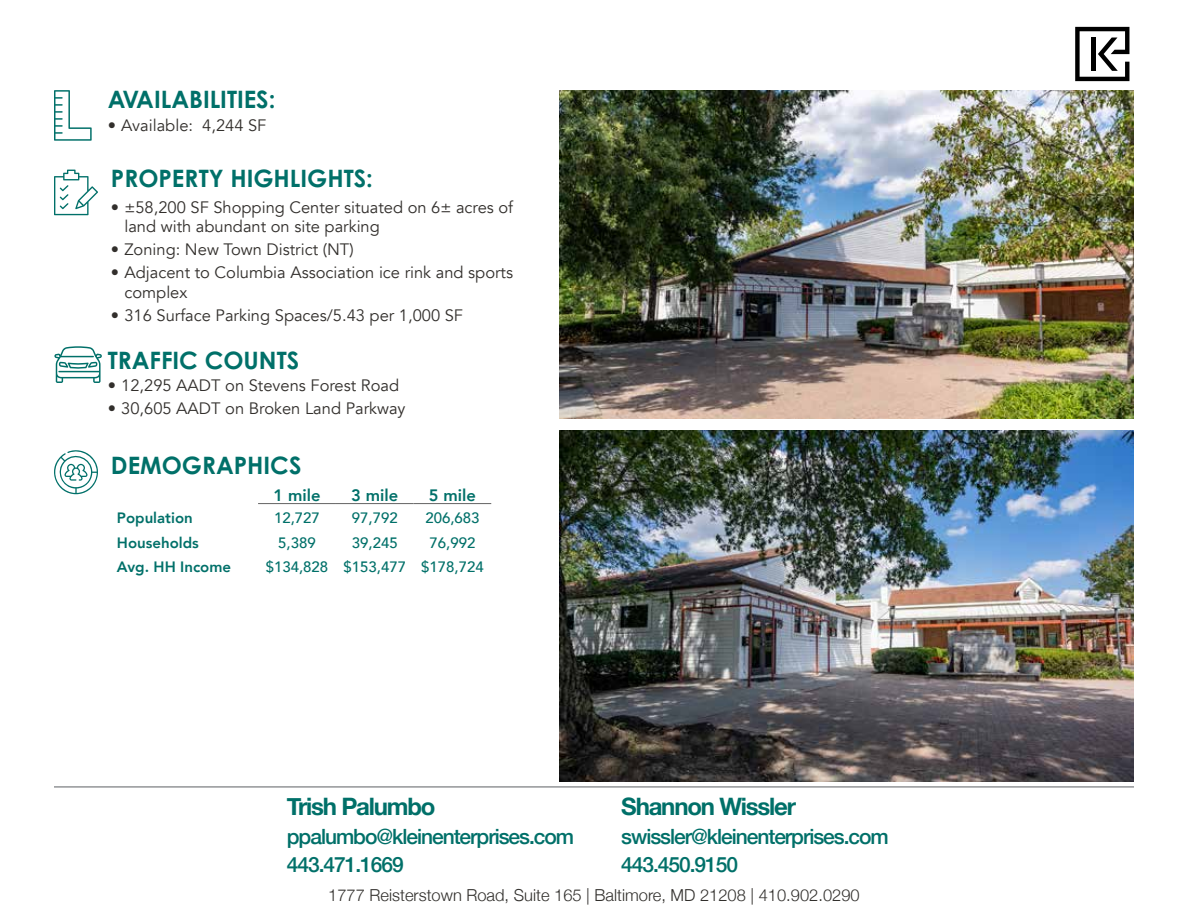
<style>
.page{position:relative;width:1188px;height:918px;background:#fff}
.page>*{position:absolute;margin:0;border:0;box-sizing:border-box;transform-origin:0 0}
.t1{font:700 24px "Century Gothic Pro";color:#007069}
.t2{font:700 24px "Helvetica Neue";letter-spacing:-.05em;color:#007069}
.t3{font:500 21px/28.5px "Helvetica Neue";letter-spacing:-.05em;color:#007069}
.t4{font:16.5px/19.5px "Avenir";color:#322f2c}
.t5{font:300 16.5px "Helvetica Neue";color:#312f2c}
.t6{font:800 16.5px "Avenir";color:#007069}
.t7{font:500 15px "Avenir";color:#007069}
.t8{font:800 15px "Avenir";color:#007069}
</style>
<div class="page">
<svg style="left:1075px;top:27px;width:54px;height:54px"></svg>
<hr style="left:54px;top:786px;width:1080px;height:2px;background:#939598">
<svg style="left:54px;top:346px;width:48px;height:37px"></svg>
<svg style="left:54px;top:170px;width:44px;height:45px"></svg>
<hr style="left:258px;top:503px;width:78px;height:1px;background:#646464">
<hr style="left:336px;top:503px;width:78px;height:1px;background:#646464">
<hr style="left:414px;top:503px;width:77px;height:1px;background:#646464">
<svg style="left:54px;top:450px;width:44px;height:44px"></svg>
<svg style="left:54px;top:90px;width:38px;height:51px"></svg>
<img style="left:560px;top:90px;width:574px;height:328px">
<img style="left:560px;top:431px;width:574px;height:351px">
<h1 class="t1" style="left:108px;top:84px;width:169px">AVAILABILITIES:</h1>
<p class="t4" style="left:108px;top:116px;width:160px">• Available: 4,244 SF</p>
<h1 class="t1" style="left:111px;top:164px;width:263px">PROPERTY HIGHLIGHTS:</h1>
<p class="t4" style="left:124px;top:198px;width:390px;text-indent:-13px">• ±58,200 SF Shopping Center situated on 6± acres of land with abundant on site parking</p>
<p class="t4" style="left:111px;top:240px;width:244px">• Zoning: New Town District (NT)</p>
<p class="t4" style="left:124px;top:263px;width:390px;text-indent:-13px">• Adjacent to Columbia Association ice rink and sports complex</p>
<p class="t4" style="left:111px;top:306px;width:354px">• 316 Surface Parking Spaces/5.43 per 1,000 SF</p>
<h1 class="t1" style="left:108px;top:345px;width:193px">TRAFFIC COUNTS</h1>
<p class="t4" style="left:108px;top:376px;width:293px">• 12,295 AADT on Stevens Forest Road</p>
<p class="t4" style="left:108px;top:399px;width:299px">• 30,605 AADT on Broken Land Parkway</p>
<h1 class="t1" style="left:111px;top:451px;width:192px">DEMOGRAPHICS</h1>
<p class="t6" style="left:274px;top:482px;width:49px">1 mile</p>
<p class="t6" style="left:351px;top:482px;width:49px">3 mile</p>
<p class="t6" style="left:429px;top:482px;width:49px">5 mile</p>
<p class="t8" style="left:117px;top:506px;width:77px">Population</p>
<p class="t7" style="left:274px;top:505px;width:47px">12,727</p>
<p class="t7" style="left:352px;top:505px;width:47px">97,792</p>
<p class="t7" style="left:425px;top:505px;width:56px">206,683</p>
<p class="t8" style="left:117px;top:531px;width:83px">Households</p>
<p class="t7" style="left:278px;top:530px;width:39px">5,389</p>
<p class="t7" style="left:352px;top:530px;width:47px">39,245</p>
<p class="t7" style="left:430px;top:530px;width:47px">76,992</p>
<p class="t8" style="left:117px;top:555px;width:116px">Avg. HH Income</p>
<p class="t7" style="left:266px;top:554px;width:219px">$134,828 $153,477 $178,724</p>
<h1 class="t2" style="left:287px;top:788px;width:150px">Trish Palumbo</h1>
<p class="t3" style="left:287px;top:820px;width:289px">ppalumbo@kleinenterprises.com<br>443.471.1669</p>
<h1 class="t2" style="left:621px;top:788px;width:176px">Shannon Wissler</h1>
<p class="t3" style="left:621px;top:820px;width:269px">swissler@kleinenterprises.com<br>443.450.9150</p>
<p class="t5" style="left:328px;top:882px;width:533px">1777 Reisterstown Road, Suite 165 | Baltimore, MD 21208 | 410.902.0290</p>
</div>
